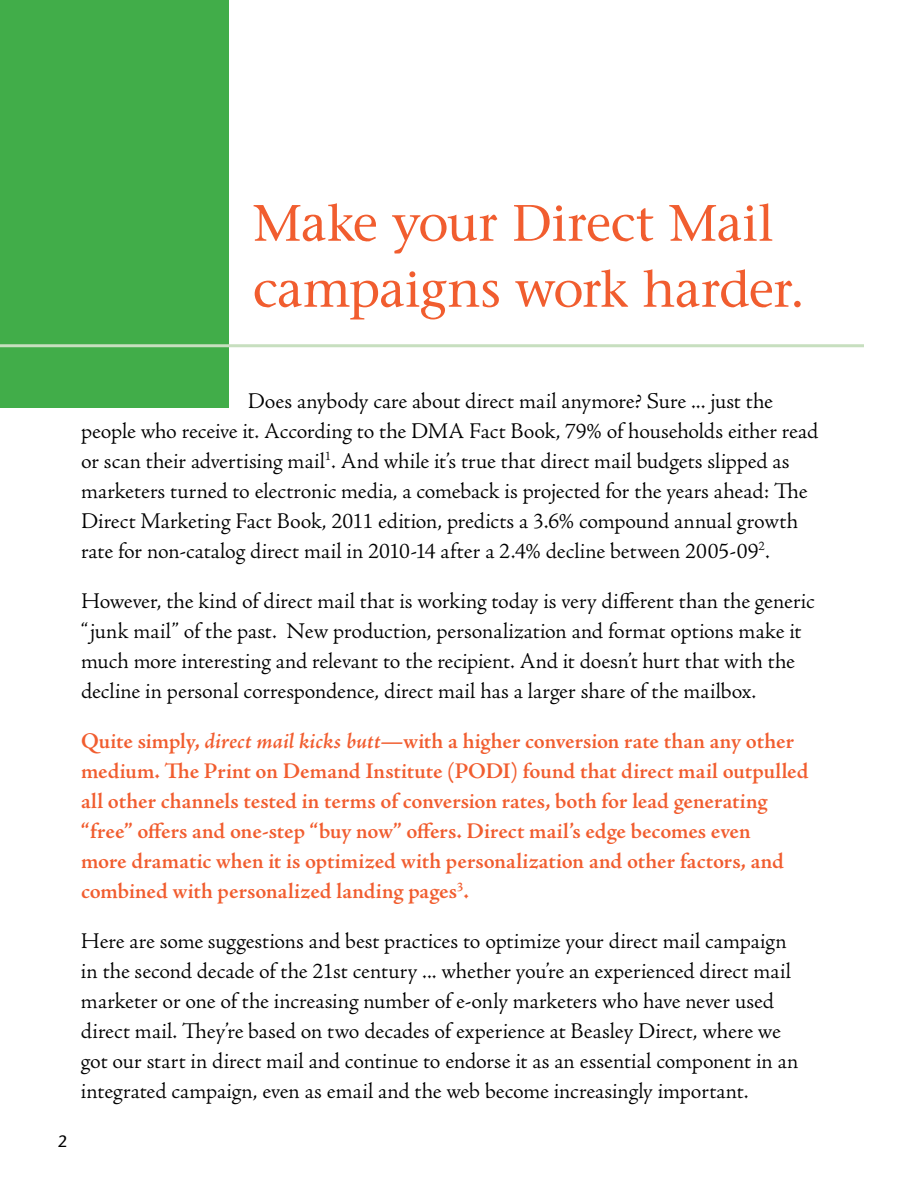
<style>
.page{position:relative;width:918px;height:1188px;background:#fff}
.page>*{position:absolute;margin:0;border:0;box-sizing:border-box;transform-origin:0 0}
.t1{font:51px/66px "Stone Serif";letter-spacing:-.015em;color:#f15d2f}
.t2{font:300 22.5px/30px "Adobe Jenson Pro";color:#000}
.t3{font:600 22.5px/30px "Adobe Jenson Pro";color:#f15d2f}
.t4{font:16.5px "Stone Sans";color:#000}
.s1{font-style:italic}
</style>
<div class="page">
<div style="left:0;top:0;width:229px;height:407px;background:#41ad49"></div>
<hr style="left:0;top:344px;width:864px;height:3px;background:#c7dfbf">
<h1 class="t1" style="left:253px;top:190px;width:554px">Make your Direct Mail campaigns work harder.</h1>
<p class="t4" style="left:58px;top:1131px;width:11px">2</p>
<p class="t2" style="left:81px;top:386px;width:739px;text-indent:167px">Does anybody care about direct mail anymore? Sure ... just the people who receive it. According to the DMA Fact Book, 79% of households either read or scan their advertising mail<sup>1</sup>. And while it’s true that direct mail budgets slipped as marketers turned to electronic media, a comeback is projected for the years ahead: The Direct Marketing Fact Book, 2011 edition, predicts a 3.6% compound annual growth rate for non-catalog direct mail in 2010-14 after a 2.4% decline between 2005-09<sup>2</sup>.</p>
<p class="t2" style="left:81px;top:586px;width:735px">However, the kind of direct mail that is working today is very different than the generic “ junk mail” of the past. New production, personalization and format options make it much more interesting and relevant to the recipient. And it doesn’t hurt that with the decline in personal correspondence, direct mail has a larger share of the mailbox.</p>
<p class="t3" style="left:81px;top:727px;width:729px">Quite simply, <span class="s1">direct mail kicks butt</span>—with a higher conversion rate than any other medium. The Print on Demand Institute (PODI) found that direct mail outpulled all other channels tested in terms of conversion rates, both for lead generating “free” offers and one-step “buy now” offers. Direct mail’s edge becomes even<br>more dramatic when it is optimized with personalization and other factors, and combined with personalized landing pages<sup>3</sup>.</p>
<p class="t2" style="left:81px;top:927px;width:719px">Here are some suggestions and best practices to optimize your direct mail campaign in the second decade of the 21st century ... whether you’re an experienced direct mail marketer or one of the increasing number of e-only marketers who have never used direct mail. They’re based on two decades of experience at Beasley Direct, where we got our start in direct mail and continue to endorse it as an essential component in an integrated campaign, even as email and the web become increasingly important.</p>
</div>
